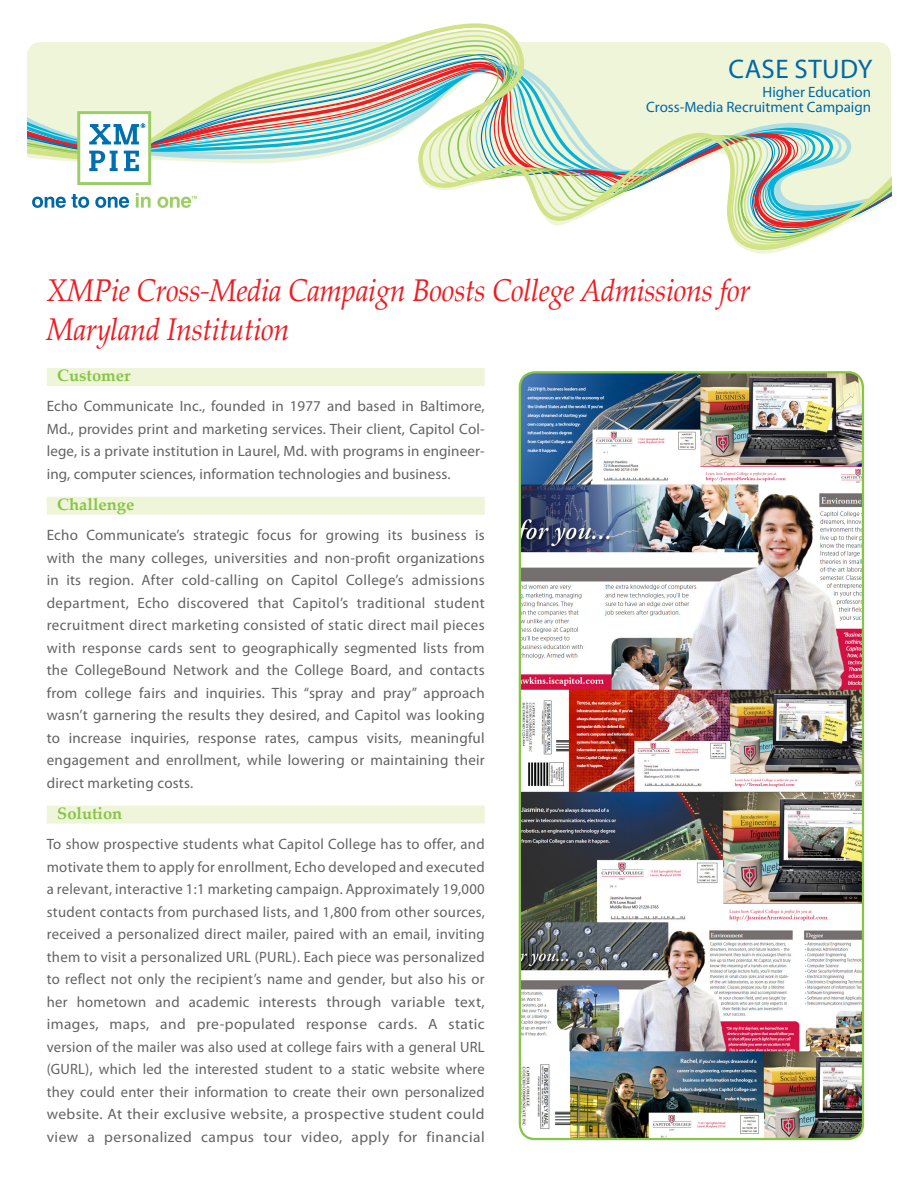
<style>
.page{position:relative;width:918px;height:1188px;background:#fff}
.page>*{position:absolute;margin:0;border:0;box-sizing:border-box;transform-origin:0 0}
.Sub_Header{font:italic 31.5px/39px "Palatino Linotype";letter-spacing:-.015em;color:#ee1d23;scale:.92 1}
.t1{font:27px "Myriad Pro";letter-spacing:.015em;color:#0068a9}
.Text_Header{font:700 16.5px "Palatino Linotype";color:#87c546}
.Body_Text{font:15px/22.5px "Myriad Pro";letter-spacing:.015em;color:#636366;text-align:justify}
.t2{font:15px/15px "Myriad Pro";color:#0068a9;text-align:right}
</style>
<div class="page">
<svg style="left:27px;top:23px;width:864px;height:227px"></svg>
<svg style="left:77px;top:111px;width:74px;height:74px"></svg>
<svg style="left:32px;top:194px;width:57px;height:14px"></svg>
<svg style="left:95px;top:197px;width:34px;height:11px"></svg>
<svg style="left:136px;top:193px;width:15px;height:15px"></svg>
<svg style="left:157px;top:196px;width:40px;height:12px"></svg>
<div style="left:47px;top:368px;width:438px;height:18px;background:#eff5d8"></div>
<div style="left:47px;top:497px;width:438px;height:18px;background:#eff5d8"></div>
<div style="left:47px;top:806px;width:438px;height:18px;background:#eff5d8"></div>
<img style="left:520px;top:373px;width:343px;height:766px">
<div style="left:519px;top:371px;width:345px;height:769px;border:2px solid #87c546;border-radius:15px"></div>
<p class="t1" style="left:729px;top:52px;width:145px">CASE STUDY</p>
<p class="t2" style="left:646px;top:84px;width:226px">Higher Education<br>Cross-Media Recruitment Campaign</p>
<p class="Sub_Header" style="left:46px;top:269px;width:767px">XMPie Cross-Media Campaign Boosts College Admissions for<br>Maryland Institution</p>
<p class="Text_Header" style="left:57px;top:364px;width:75px">Customer</p>
<p class="Body_Text" style="left:47px;top:395px;width:439px">Echo Communicate Inc., founded in 1977 and based in Baltimore, Md., provides print and marketing services. Their client, Capitol Col&shy;lege, is a private institution in Laurel, Md. with programs in engineer&shy;ing, computer sciences, information technologies and business.</p>
<p class="Text_Header" style="left:57px;top:493px;width:78px">Challenge</p>
<p class="Body_Text" style="left:47px;top:524px;width:439px">Echo Communicate’s strategic focus for growing its business is with the many colleges, universities and non-profit organizations in its region. After cold-calling on Capitol College’s admissions department, Echo discovered that Capitol’s traditional student recruitment direct marketing consisted of static direct mail pieces with response cards sent to geographically segmented lists from the CollegeBound Network and the College Board, and contacts from college fairs and inquiries. This “spray and pray” approach wasn’t garnering the results they desired, and Capitol was looking to increase inquiries, response rates, campus visits, meaningful engagement and enrollment, while lowering or maintaining their direct marketing costs.</p>
<p class="Text_Header" style="left:57px;top:802px;width:67px">Solution</p>
<p class="Body_Text" style="left:47px;top:833px;width:440px">To show prospective students what Capitol College has to offer, and motivate them to apply for enrollment, Echo developed and executed a relevant, interactive 1:1 marketing campaign. Approximately 19,000 student contacts from purchased lists, and 1,800 from other sources, received a personalized direct mailer, paired with an email, inviting them to visit a personalized URL (PURL). Each piece was personalized to reflect not only the recipient’s name and gender, but also his or her hometown and academic interests through variable text, images, maps, and pre-populated response cards. A static version of the mailer was also used at college fairs with a general URL (GURL), which led the interested student to a static website where they could enter their information to create their own personalized website. At their exclusive website, a prospective student could view a personalized campus tour video, apply for financial</p>
</div>
